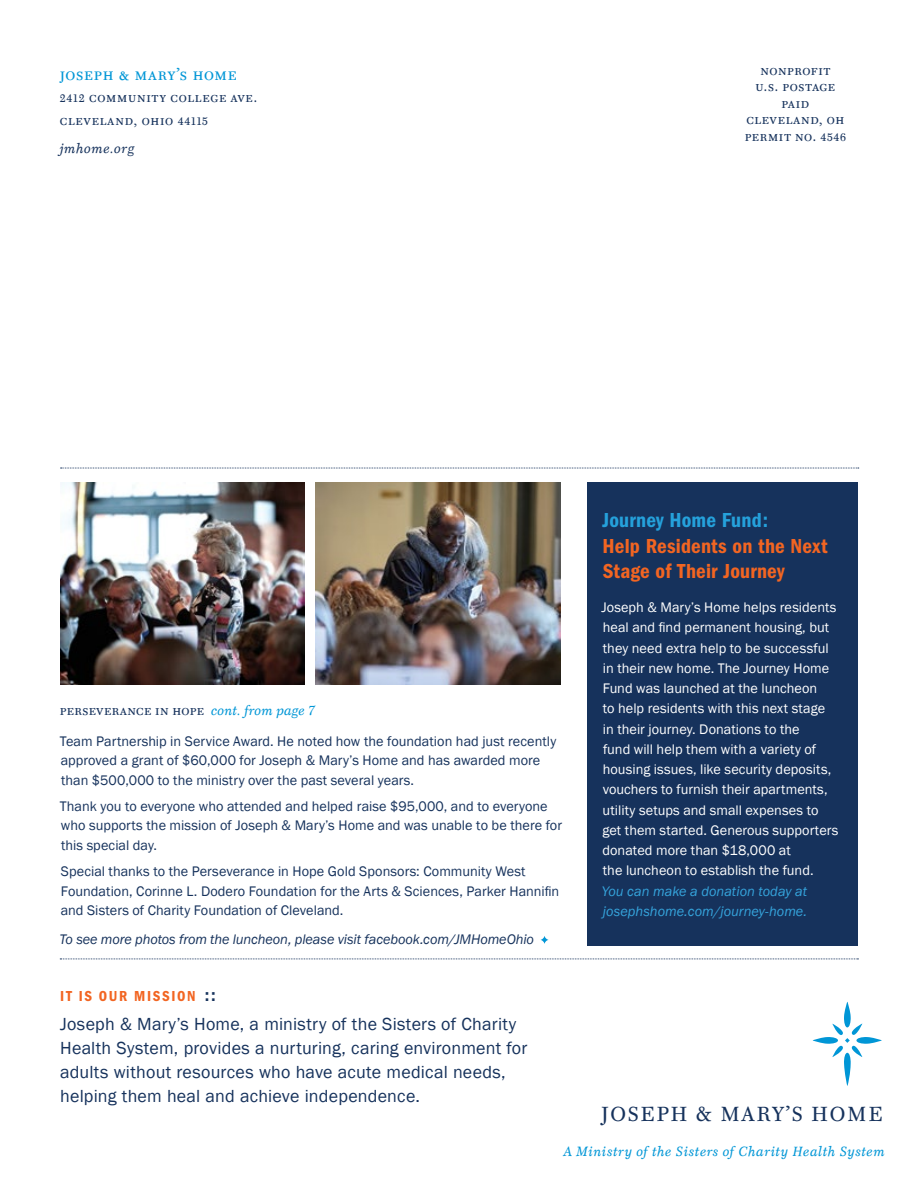
<style>
.page{position:relative;width:918px;height:1188px;background:#fff}
.page>*{position:absolute;margin:0;border:0;box-sizing:border-box;transform-origin:0 0}
.body_copy_1{font:600 condensed 21px/25.5px "Franklin Gothic";letter-spacing:.01em;color:#f26522}
.t1{font:20.7px "Mt.Augustine Roman";letter-spacing:.08em;color:#16325c}
.body_copy_1-2{font:18px/24px "Franklin Gothic";letter-spacing:.01em;color:#16325c}
.t2{font:16.5px "Mt.Augustine Small Caps";letter-spacing:.045em;color:#0096d6}
.t3{font:600 condensed 15px "Franklin Gothic";letter-spacing:.105em;color:#f26522}
.body_copy_1-3{font:14.25px/19.5px "Franklin Gothic";color:#16325c}
.body_copy_1-4{font:14.25px/20.2px "Franklin Gothic";color:#fff}
.body_copy_1-5{font:italic 14.25px "Franklin Gothic";letter-spacing:-.005em;color:#16325c}
.body_copy_1-6{font:13.5px/16.5px "Mt.Augustine Small Caps";letter-spacing:.05em;color:#16325c;text-align:center}
.t4{font:italic 13.5px "Mt.Augustine";letter-spacing:.06em;color:#0096d6}
.body_copy_1-7{font:13.5px "Mt.Augustine Small Caps";letter-spacing:.03em;color:#16325c}
.t5{font:italic 13.5px "Mt.Augustine";letter-spacing:.065em;color:#16325c}
.s1{font-family:"Mt.Augustine Roman"}
.s2{font-size:11.25px}
.s3{font-family:"Mt.Augustine";font-style:italic;color:#0096d6}
.s4{font-size:18px;color:#16325c}
.s5{color:#25a1db}
.s6{font-style:italic;color:#35a4dc}
</style>
<div class="page">
<svg style="left:813px;top:1002px;width:69px;height:84px"></svg>
<svg style="left:60px;top:959px;width:798px;height:1px"></svg>
<svg style="left:61px;top:468px;width:798px;height:1px"></svg>
<svg style="left:541px;top:936px;width:7px;height:8px"></svg>
<div style="left:587px;top:483px;width:270px;height:463px;background:#16325c"></div>
<img style="left:316px;top:483px;width:244px;height:202px">
<img style="left:60px;top:483px;width:245px;height:202px">
<p class="t2" style="left:60px;top:65px;width:178px">joseph &amp; mary<span class="s1">’</span>s home</p>
<p class="body_copy_1-6" style="left:60px;top:90px;width:199px"><span class="s2">2412</span> community college ave.</p>
<p class="body_copy_1-6" style="left:60px;top:112px;width:150px">cleveland, ohio <span class="s2">44115</span></p>
<p class="t5" style="left:60px;top:143px;width:76px">jmhome.org</p>
<p class="body_copy_1-6" style="left:756px;top:62px;width:81px">nonprofit u.s. postage</p>
<p class="body_copy_1-6" style="left:781px;top:95px;width:29px">paid</p>
<p class="body_copy_1-6" style="left:746px;top:111px;width:99px">cleveland, oh</p>
<p class="body_copy_1-6" style="left:745px;top:128px;width:103px">permit no. <span class="s2">4546</span></p>
<p class="body_copy_1-7" style="left:60px;top:703px;width:257px">perseverance in hope <span class="s3">cont. from page 7</span></p>
<p class="body_copy_1-3" style="left:60px;top:732px;width:498px">Team Partnership in Service Award. He noted how the foundation had just recently approved a grant of $60,000 for Joseph &amp; Mary’s Home and has awarded more than $500,000 to the ministry over the past several years.</p>
<p class="body_copy_1-3" style="left:60px;top:797px;width:504px">Thank you to everyone who attended and helped raise $95,000, and to everyone who supports the mission of Joseph &amp; Mary’s Home and was unable to be there for this special day.</p>
<p class="body_copy_1-3" style="left:61px;top:862px;width:500px">Special thanks to the Perseverance in Hope Gold Sponsors: Community West<br>Foundation, Corinne L. Dodero Foundation for the Arts &amp; Sciences, Parker Hannifin and Sisters of Charity Foundation of Cleveland.</p>
<p class="body_copy_1-5" style="left:60px;top:930px;width:476px">To see more photos from the luncheon, please visit facebook.com/JMHomeOhio</p>
<p class="t3" style="left:60px;top:988px;width:157px">IT IS OUR MISSION <span class="s4">::</span></p>
<p class="body_copy_1-2" style="left:60px;top:1012px;width:469px">Joseph &amp; Mary’s Home, a ministry of the Sisters of Charity Health System, provides a nurturing, caring environment for adults without resources who have acute medical needs, helping them heal and achieve independence.</p>
<p class="body_copy_1" style="left:602px;top:508px;width:227px"><span class="s5">Journey Home Fund:<br></span>Help Residents on the Next<br>Stage of Their Journey</p>
<p class="body_copy_1-4" style="left:601px;top:598px;width:239px">Joseph &amp; Mary’s Home helps residents heal and find permanent housing, but they need extra help to be successful in their new home. The Journey Home Fund was launched at the luncheon<br>to help residents with this next stage<br>in their journey. Donations to the<br>fund will help them with a variety of housing issues, like security deposits, vouchers to furnish their apartments, utility setups and small expenses to get them started. Generous supporters donated more than $18,000 at<br>the luncheon to establish the fund.<br><span class="s6">You can make a donation today at josephshome.com/journey-home.</span></p>
<p class="t1" style="left:601px;top:1103px;width:283px">JOSEPH &amp; MARY’S HOME</p>
<p class="t4" style="left:563px;top:1146px;width:323px">A Ministry of the Sisters of Charity Health System</p>
</div>
